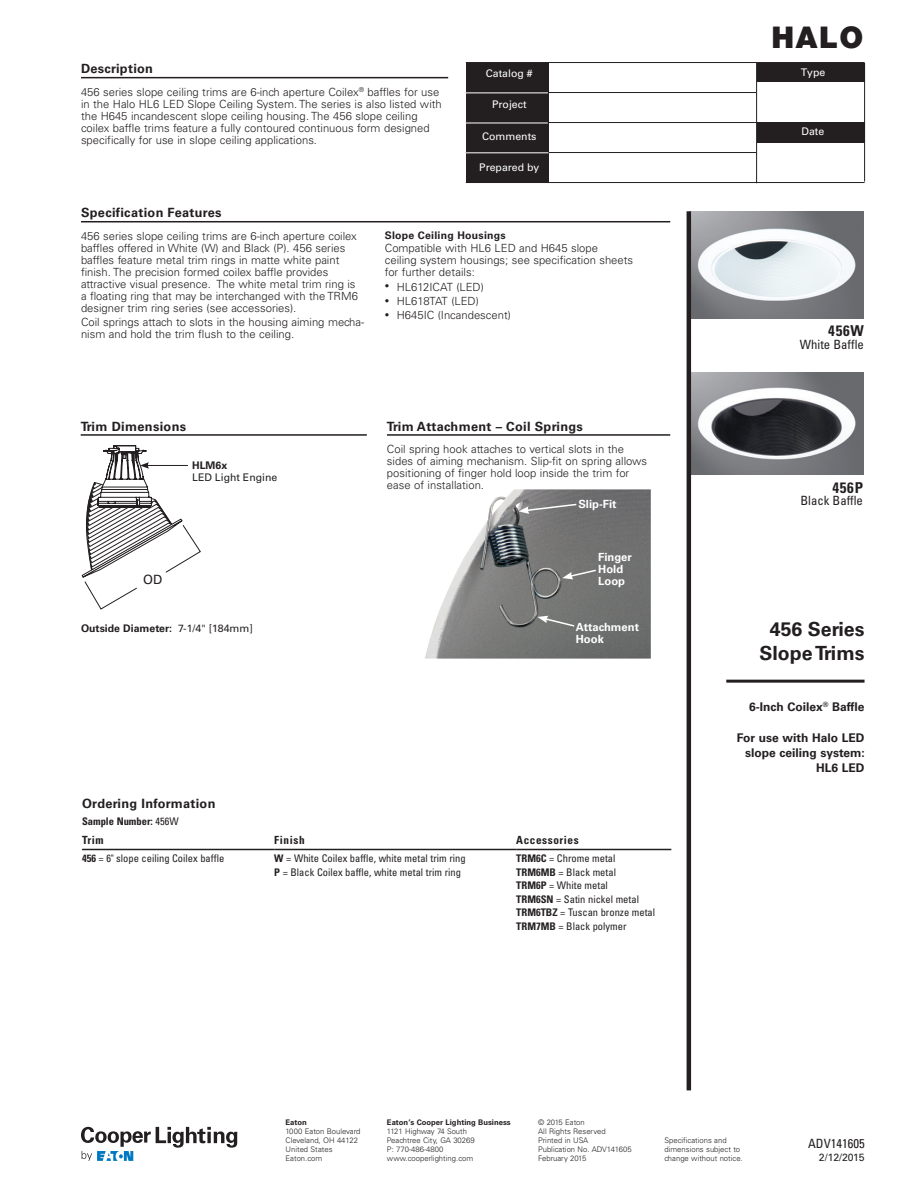
<style>
.page{position:relative;width:918px;height:1188px;background:#fff}
.page>*{position:absolute;margin:0;border:0;box-sizing:border-box;transform-origin:0 0}
.t1{font:900 30px "Helvetica Neue LT Std";color:#231f20}
._15_Body_Spec_Title{font:700 19.5px/24px "Univers LT Std";color:#231f20;text-align:center}
._15_Table_Image_Head{font:700 condensed 15px "Univers LT Std";letter-spacing:.05em;color:#231f20}
._15_Body_Head__8_5_p{font:700 12.75px "Univers LT Std";letter-spacing:.025em;color:#231f20}
._15_Caption{font:condensed 12.75px "Univers LT Std";color:#231f20}
._15__OD{font:12.75px "Univers LT Std";color:#231f20}
._15_Service_Copy{font:700 12px "Univers LT Std";color:#231f20}
._15_Body__7_5_pt{font:300 11.25px/12px "Univers LT Std";color:#231f20}
._02_Body__7_5_pt{font:700 11.25px/12px "Univers LT Std";color:#fff}
._15_Table_Heading{font:700 condensed 11.25px "Univers LT Std";letter-spacing:.05em;color:#231f20}
._15_Table_Text{font:condensed 10.5px "Univers LT Std";color:#231f20}
._15_Date_FrontPage{font:10.5px "Univers LT Std";color:#231f20}
.t2{font:10.5px "Univers LT Std";color:#fff}
._15_Body_SubHeader{font:700 10.5px "Univers LT Std";letter-spacing:.025em;color:#231f20}
._15_Table_Text-2{font:700 condensed 10.5px "Univers LT Std";color:#231f20}
._15_Body__7_5_pt-2{font:700 10.5px "Univers LT Std";color:#231f20}
._09_Backpage_Body{font:300 7.65px/9px "Univers LT Std";color:#231f20}
.t3{font:700 7.65px "Univers LT Std";color:#231f20}
.s1{font-size:9px}
.s2{font-weight:700}
.s3{font-weight:400}
</style>
<div class="page">
<svg style="left:81px;top:1127px;width:156px;height:34px"></svg>
<hr style="left:466px;top:62px;width:399px;height:1px;background:#231f20">
<hr style="left:466px;top:92px;width:291px;height:1px;background:#231f20">
<hr style="left:466px;top:122px;width:399px;height:1px;background:#231f20">
<hr style="left:466px;top:152px;width:291px;height:1px;background:#231f20">
<hr style="left:466px;top:182px;width:399px;height:1px;background:#231f20">
<div style="left:466px;top:63px;width:82px;height:120px;background:#231f20"></div>
<div style="left:757px;top:63px;width:108px;height:19px;background:#231f20"></div>
<div style="left:757px;top:122px;width:108px;height:20px;background:#231f20"></div>
<hr style="left:756px;top:63px;width:1px;height:120px;background:#231f20">
<hr style="left:864px;top:63px;width:1px;height:119px;background:#231f20">
<hr style="left:465px;top:93px;width:83px;height:1px;background:#fff">
<hr style="left:465px;top:123px;width:83px;height:1px;background:#fff">
<hr style="left:466px;top:152px;width:82px;height:1px;background:#fff">
<img style="left:691px;top:211px;width:173px;height:107px">
<img style="left:691px;top:373px;width:172px;height:101px">
<hr style="left:687px;top:211px;width:4px;height:879px;background:#231f20">
<hr style="left:82px;top:849px;width:192px;height:1px;background:#231f20">
<hr style="left:274px;top:849px;width:242px;height:1px;background:#231f20">
<hr style="left:516px;top:849px;width:155px;height:1px;background:#231f20">
<hr style="left:81px;top:221px;width:589px;height:1px;background:#231f20">
<hr style="left:81px;top:77px;width:367px;height:1px;background:#231f20">
<hr style="left:726px;top:680px;width:139px;height:3px;background:#231f20">
<svg style="left:80px;top:434px;width:121px;height:176px"></svg>
<hr style="left:81px;top:434px;width:286px;height:2px;background:#231f20">
<hr style="left:387px;top:434px;width:283px;height:2px;background:#231f20">
<img style="left:425px;top:489px;width:226px;height:170px">
<svg style="left:519px;top:503px;width:59px;height:11px"></svg>
<svg style="left:562px;top:569px;width:36px;height:10px"></svg>
<svg style="left:537px;top:616px;width:39px;height:12px"></svg>
<p class="_15_Body_Head__8_5_p" style="left:81px;top:61px;width:74px">Description</p>
<p class="_15_Body__7_5_pt" style="left:81px;top:86px;width:362px">456 series slope ceiling trims are 6-inch aperture Coilex<sup>®</sup> baffles for use in the Halo HL6 LED Slope Ceiling System. The series is also listed with the H645 incandescent slope ceiling housing. The 456 slope ceiling coilex baffle trims feature a fully contoured continuous form designed specifically for use in slope ceiling applications.</p>
<p class="_15_Body_Head__8_5_p" style="left:81px;top:205px;width:142px">Specification Features</p>
<p class="t2" style="left:486px;top:67px;width:48px">Catalog #</p>
<p class="t2" style="left:492px;top:98px;width:36px">Project</p>
<p class="t2" style="left:482px;top:130px;width:56px">Comments</p>
<p class="t2" style="left:479px;top:161px;width:62px">Prepared by</p>
<p class="_15_Body__7_5_pt" style="left:81px;top:230px;width:279px">456 series slope ceiling trims are 6-inch aperture coilex baffles offered in White (W) and Black (P). 456 series baffles feature metal trim rings in matte white paint finish. The precision formed coilex baffle provides attractive visual presence. The white metal trim ring is a floating ring that may be interchanged with the TRM6 designer trim ring series (see accessories).</p>
<p class="_15_Body__7_5_pt" style="left:81px;top:316px;width:285px">Coil springs attach to slots in the housing aiming mecha&shy;nism and hold the trim flush to the ceiling.</p>
<p class="_15_Body_SubHeader" style="left:385px;top:229px;width:123px">Slope Ceiling Housings</p>
<p class="_15_Body__7_5_pt" style="left:385px;top:242px;width:250px">Compatible with HL6 LED and H645 slope<br>ceiling system housings; see specification sheets for further details:</p>
<p class="_15_Body__7_5_pt" style="left:385px;top:281px;width:101px"><span class="s1">•</span> HL612ICAT (LED)</p>
<p class="_15_Body__7_5_pt" style="left:385px;top:295px;width:96px"><span class="s1">•</span> HL618TAT (LED)</p>
<p class="_15_Body__7_5_pt" style="left:385px;top:309px;width:128px"><span class="s1">•</span> H645IC (Incandescent)</p>
<p class="_15_Body_Head__8_5_p" style="left:81px;top:419px;width:107px">Trim Dimensions</p>
<p class="_15_Body_Head__8_5_p" style="left:387px;top:419px;width:197px">Trim Attachment – Coil Springs</p>
<p class="_15_Body__7_5_pt" style="left:387px;top:443px;width:262px">Coil spring hook attaches to vertical slots in the sides of aiming mechanism. Slip-fit on spring allows positioning of finger hold loop inside the trim for ease of installation.</p>
<p class="_15_Body__7_5_pt-2" style="left:192px;top:459px;width:37px">HLM6x</p>
<p class="_15_Date_FrontPage" style="left:192px;top:471px;width:87px">LED Light Engine</p>
<p class="_15__OD" style="left:143px;top:572px;width:21px">OD</p>
<p class="_15_Body_SubHeader" style="left:81px;top:622px;width:37px">OOutside</p>
<p class="_15_Date_FrontPage" style="left:131px;top:622px;width:124px"><span class="s2">Diameter:</span> 7-1/4" [184mm]</p>
<p class="_02_Body__7_5_pt" style="left:578px;top:498px;width:39px">Slip-Fit</p>
<p class="_02_Body__7_5_pt" style="left:598px;top:551px;width:34px">Finger<br>Hold<br>Loop</p>
<p class="_02_Body__7_5_pt" style="left:576px;top:621px;width:64px">Attachment<br>Hook</p>
<p class="_15_Body_Head__8_5_p" style="left:82px;top:796px;width:92px">Ordering Informat</p>
<p class="_15_Body_Head__8_5_p" style="left:196px;top:796px;width:21px">ion</p>
<p class="_15_Table_Text-2" style="left:82px;top:815px;width:98px">Sample Number: <span class="s3">456W</span></p>
<p class="_15_Table_Heading" style="left:82px;top:833px;width:23px">Trim</p>
<p class="_15_Table_Heading" style="left:274px;top:833px;width:32px">Finish</p>
<p class="_15_Table_Heading" style="left:516px;top:833px;width:64px">Accessories</p>
<p class="_15_Table_Text" style="left:82px;top:852px;width:144px"><span class="s2">456</span> = 6" slope ceiling Coilex baffle</p>
<p class="_15_Table_Text" style="left:274px;top:852px;width:193px"><span class="s2">W</span> = White Coilex baffle, white metal trim ring</p>
<p class="_15_Table_Text" style="left:274px;top:866px;width:188px"><span class="s2">P</span> = Black Coilex baffle, white metal trim ring</p>
<p class="_15_Table_Text" style="left:516px;top:852px;width:101px"><span class="s2">TRM6C</span> = Chrome metal</p>
<p class="_15_Table_Text" style="left:516px;top:866px;width:101px"><span class="s2">TRM6MB</span> = Black metal</p>
<p class="_15_Table_Text" style="left:516px;top:879px;width:93px"><span class="s2">TRM6P</span> = White metal</p>
<p class="_15_Table_Text" style="left:516px;top:893px;width:124px"><span class="s2">TRM6SN</span> = Satin nickel metal</p>
<p class="_15_Table_Text" style="left:516px;top:906px;width:140px"><span class="s2">TRM6TBZ</span> = Tuscan bronze metal</p>
<p class="_15_Table_Text" style="left:516px;top:920px;width:112px"><span class="s2">TRM7MB</span> = Black polymer</p>
<p class="t1" style="left:772px;top:20px;width:93px">HALO</p>
<p class="t2" style="left:801px;top:66px;width:26px">Type</p>
<p class="t2" style="left:801px;top:125px;width:24px">Date</p>
<p class="_15_Table_Image_Head" style="left:828px;top:321px;width:37px">456W</p>
<p class="_15_Caption" style="left:800px;top:336px;width:66px">White Baffle</p>
<p class="_15_Table_Image_Head" style="left:832px;top:478px;width:32px">456P</p>
<p class="_15_Caption" style="left:800px;top:493px;width:64px">Black Baffle</p>
<p class="_15_Body_Spec_Title" style="left:760px;top:617px;width:106px">456 Series<br>Slope Trims</p>
<p class="_15_Service_Copy" style="left:749px;top:700px;width:117px">6-Inch Coilex<sup>®</sup> Baffle</p>
<p class="_15_Service_Copy" style="left:737px;top:730px;width:128px">For use with Halo LED</p>
<p class="_15_Service_Copy" style="left:745px;top:745px;width:113px">slope ceiling system:</p>
<p class="_15_Service_Copy" style="left:816px;top:760px;width:49px">HL6 LED</p>
<p class="_09_Backpage_Body" style="left:538px;top:1118px;width:48px">© 2015 Eaton</p>
<p class="_09_Backpage_Body" style="left:538px;top:1127px;width:69px">All Rights Reserved</p>
<p class="_09_Backpage_Body" style="left:538px;top:1136px;width:52px">Printed in USA</p>
<p class="_09_Backpage_Body" style="left:538px;top:1145px;width:95px">Publication No. ADV141605</p>
<p class="_09_Backpage_Body" style="left:538px;top:1154px;width:50px">February 2015</p>
<p class="t3" style="left:387px;top:1118px;width:125px">Eaton’s Cooper Lighting Business</p>
<p class="_09_Backpage_Body" style="left:387px;top:1127px;width:89px">1121 Highway 74 South<br>Peachtree City, GA 30269<br>P: 770-486-4800 www.cooperlighting.com</p>
<p class="t3" style="left:286px;top:1118px;width:23px">Eaton</p>
<p class="_09_Backpage_Body" style="left:286px;top:1127px;width:76px">1000 Eaton Boulevard<br>Cleveland, OH 44122<br>United States<br>Eaton.com</p>
<p class="_09_Backpage_Body" style="left:664px;top:1136px;width:80px">Specifications and dimensions subject to change without notice.</p>
<p class="_15_Caption" style="left:808px;top:1136px;width:58px">ADV141605</p>
<p class="_15_Date_FrontPage" style="left:819px;top:1151px;width:47px">2/12/2015</p>
</div>
